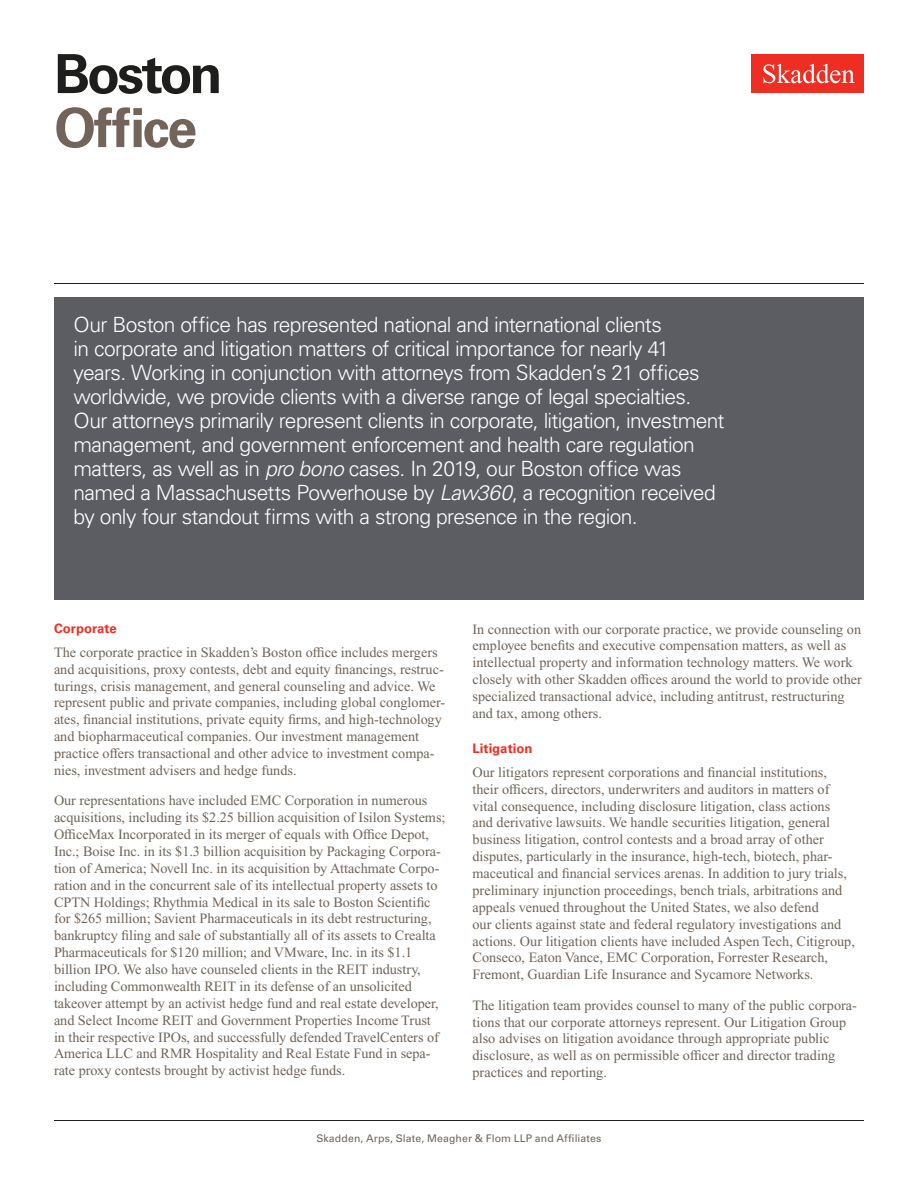
<style>
.page{position:relative;width:918px;height:1188px;background:#fff}
.page>*{position:absolute;margin:0;border:0;box-sizing:border-box;transform-origin:0 0}
.Practice_Area{font:700 54px/54px "Univers LT Std";letter-spacing:-.05em;color:#1e1e1d}
.Feature_Box{font:300 21px/24px "Univers LT Std";letter-spacing:-.03em;color:#fff}
.Main_Body{font:14.25px/16.8px "Times New Roman PS Std";color:#726458}
.t1{font:700 13.2px "Univers LT Std";color:#ee2e22}
.t2{font:10.5px "Univers LT Std";letter-spacing:.01em;color:#726458}
.s1{color:#726458}
.s2{font-style:italic}
</style>
<div class="page">
<div style="left:752px;top:54px;width:112px;height:39px;background:#ee2e22"></div>
<svg style="left:763px;top:64px;width:92px;height:19px"></svg>
<div style="left:54px;top:297px;width:810px;height:303px;background:#5b5d62"></div>
<hr style="left:54px;top:1120px;width:810px;height:1px;background:#1e1e1d">
<hr style="left:54px;top:283px;width:810px;height:1px;background:#1e1e1d">
<h1 class="Practice_Area" style="left:54px;top:48px;width:170px">Boston<br><span class="s1">Office</span></h1>
<p class="Feature_Box" style="left:74px;top:312px;width:653px">Our Boston office has represented national and international clients<br>in corporate and litigation matters of critical importance for nearly 41 years. Working in conjunction with attorneys from Skadden’s 21 offices worldwide, we provide clients with a diverse range of legal specialties.<br>Our attorneys primarily represent clients in corporate, litigation, investment management, and government enforcement and health care regulation matters, as well as in <span class="s2">pro bono</span> cases. In 2019, our Boston office was named a Massachusetts Powerhouse by <span class="s2">Law360</span>, a recognition received by only four standout firms with a strong presence in the region.</p>
<h2 class="t1" style="left:54px;top:621px;width:64px">Corporate</h2>
<p class="Main_Body" style="left:54px;top:644px;width:393px">The corporate practice in Skadden’s Boston office includes mergers and acquisitions, proxy contests, debt and equity financings, restruc&shy;turings, crisis management, and general counseling and advice. We represent public and private companies, including global conglomer&shy;ates, financial institutions, private equity firms, and high-technology and biopharmaceutical companies. Our investment management practice offers transactional and other advice to investment compa&shy;nies, investment advisers and hedge funds.</p>
<p class="Main_Body" style="left:54px;top:792px;width:393px">Our representations have included EMC Corporation in numerous acquisitions, including its $2.25 billion acquisition of Isilon Systems; OfficeMax Incorporated in its merger of equals with Office Depot, Inc.; Boise Inc. in its $1.3 billion acquisition by Packaging Corpora&shy;tion of America; Novell Inc. in its acquisition by Attachmate Corpo&shy;ration and in the concurrent sale of its intellectual property assets to CPTN Holdings; Rhythmia Medical in its sale to Boston Scientific for $265 million; Savient Pharmaceuticals in its debt restructuring, bankruptcy filing and sale of substantially all of its assets to Crealta Pharmaceuticals for $120 million; and VMware, Inc. in its $1.1 billion IPO. We also have counseled clients in the REIT industry, including Commonwealth REIT in its defense of an unsolicited takeover attempt by an activist hedge fund and real estate developer, and Select Income REIT and Government Properties Income Trust in their respective IPOs, and successfully defended TravelCenters of America LLC and RMR Hospitality and Real Estate Fund in sepa&shy;rate proxy contests brought by activist hedge funds.</p>
<p class="Main_Body" style="left:472px;top:620px;width:391px">In connection with our corporate practice, we provide counseling on employee benefits and executive compensation matters, as well as intellectual property and information technology matters. We work closely with other Skadden offices around the world to provide other specialized transactional advice, including antitrust, restructuring and tax, among others.</p>
<h2 class="t1" style="left:472px;top:741px;width:61px">Litigation</h2>
<p class="Main_Body" style="left:472px;top:764px;width:384px">Our litigators represent corporations and financial institutions, their officers, directors, underwriters and auditors in matters of vital consequence, including disclosure litigation, class actions<br>and derivative lawsuits. We handle securities litigation, general business litigation, control contests and a broad array of other disputes, particularly in the insurance, high-tech, biotech, phar&shy;maceutical and financial services arenas. In addition to jury trials, preliminary injunction proceedings, bench trials, arbitrations and appeals venued throughout the United States, we also defend<br>our clients against state and federal regulatory investigations and actions. Our litigation clients have included Aspen Tech, Citigroup, Conseco, Eaton Vance, EMC Corporation, Forrester Research, Fremont, Guardian Life Insurance and Sycamore Networks.</p>
<p class="Main_Body" style="left:472px;top:997px;width:386px">The litigation team provides counsel to many of the public corpora&shy;tions that our corporate attorneys represent. Our Litigation Group also advises on litigation avoidance through appropriate public disclosure, as well as on permissible officer and director trading practices and reporting.</p>
<p class="t2" style="left:316px;top:1132px;width:287px">Skadden, Arps, Slate, Meagher &amp; Flom LLP and Affiliates</p>
</div>
